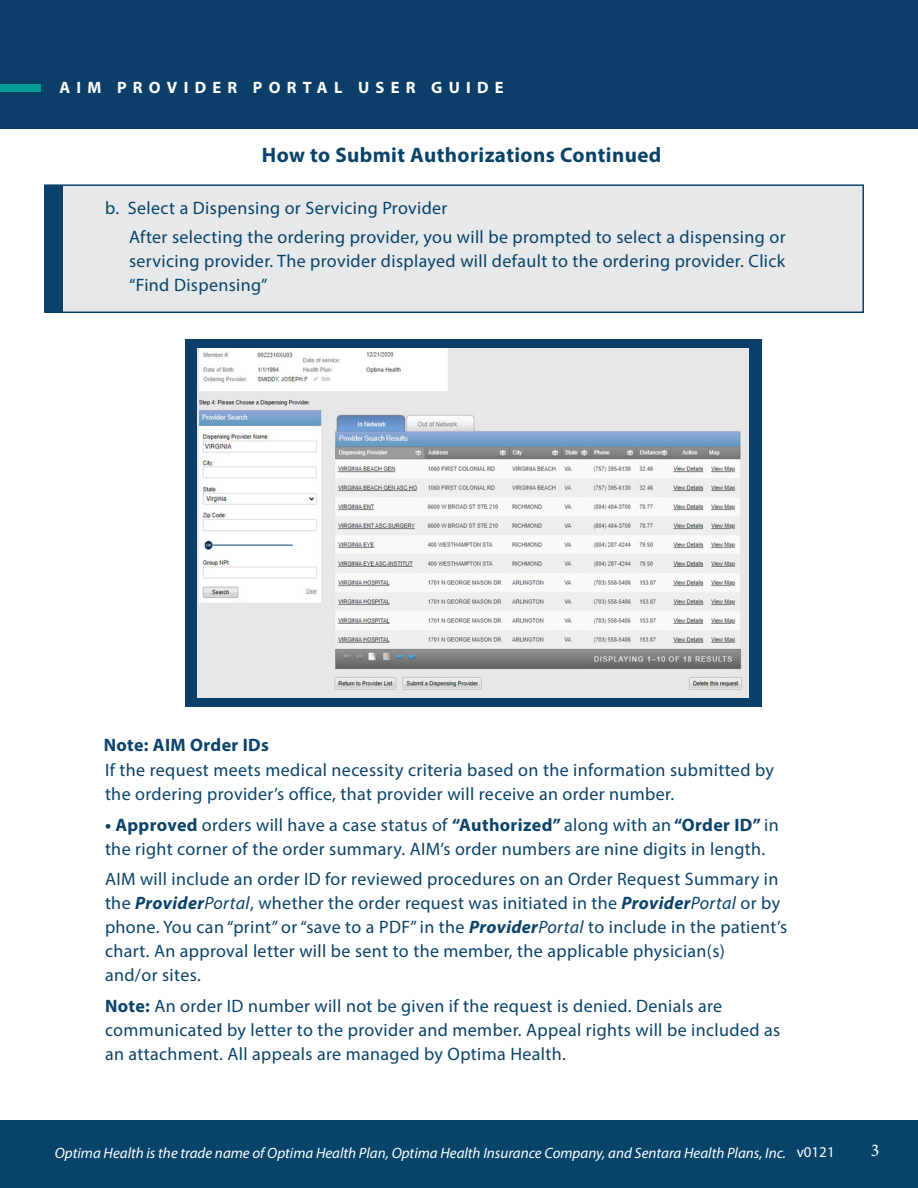
<style>
.page{position:relative;width:918px;height:1188px;background:#fff}
.page>*{position:absolute;margin:0;border:0;box-sizing:border-box;transform-origin:0 0}
.Paragraph_Style_1{font:700 21px "Myriad Pro";letter-spacing:.02em;color:#09436a}
.Paragraph_Style_1-2{font:18px/24px "Myriad Pro";letter-spacing:.02em;color:#09436a}
.Paragraph_Style_1-3{font:700 18px "Myriad Pro";letter-spacing:.02em;color:#09436a}
.t1{font:18px "Minion Pro";color:#fff}
.t2{font:700 16.5px "Myriad Pro";letter-spacing:.38em;color:#fff}
.t3{font:italic 15px "Myriad Pro";color:#fff}
.t4{font:15px "Myriad Pro";color:#fff}
.s1{font-weight:700}
.s2{font-weight:700;font-style:italic}
.s3{font-style:italic}
</style>
<div class="page">
<div style="left:44px;top:184px;width:820px;height:129px;background:#e7e8e9;border:2px solid #0b426a"></div>
<div style="left:45px;top:185px;width:18px;height:127px;background:#0c416a"></div>
<div style="left:0;top:0;width:918px;height:129px;background:#0b3f69"></div>
<div style="left:0;top:84px;width:40px;height:8px;background:#009c96"></div>
<div style="left:0;top:1120px;width:918px;height:68px;background:#08446a"></div>
<div style="left:185px;top:339px;width:576px;height:367px;background:#0b3f69"></div>
<img style="left:197px;top:349px;width:551px;height:348px">
<p class="t2" style="left:60px;top:77px;width:446px">AIM PROVIDER PORTAL USER GUIDE</p>
<p class="Paragraph_Style_1" style="left:262px;top:141px;width:401px">How to Submit Authorizations Continued</p>
<p class="Paragraph_Style_1-2" style="left:105px;top:196px;width:344px">b. Select a Dispensing or Servicing Provider</p>
<p class="Paragraph_Style_1-2" style="left:129px;top:225px;width:658px;text-align:justify">After selecting the ordering provider, you will be prompted to select a dispensing or servicing provider. The provider displayed will default to the ordering provider. Click “Find Dispensing”</p>
<p class="Paragraph_Style_1-3" style="left:104px;top:734px;width:167px">Note: AIM Order IDs</p>
<p class="Paragraph_Style_1-2" style="left:105px;top:757px;width:670px">If the request meets medical necessity criteria based on the information submitted by the ordering provider’s office, that provider will receive an order number.</p>
<p class="Paragraph_Style_1-2" style="left:105px;top:812px;width:675px"><span class="s1">• Approved</span> orders will have a case status of <span class="s1">“Authorized”</span> along with an <span class="s1">“Order ID”</span> in the right corner of the order summary. AIM’s order numbers are nine digits in length.</p>
<p class="Paragraph_Style_1-2" style="left:105px;top:867px;width:684px">AIM will include an order ID for reviewed procedures on an Order Request Summary in the <span class="s2">Provider</span><span class="s3">Portal</span>, whether the order request was initiated in the <span class="s2">Provider</span><span class="s3">Portal</span> or by phone. You can “print” or “save to a PDF” in the <span class="s2">Provider</span><span class="s3">Portal</span> to include in the patient’s chart. An approval letter will be sent to the member, the applicable physician(s)<br>and/or sites.</p>
<p class="Paragraph_Style_1-2" style="left:105px;top:994px;width:677px"><span class="s1">Note:</span> An order ID number will not be given if the request is denied. Denials are communicated by letter to the provider and member. Appeal rights will be included as an attachment. All appeals are managed by Optima Health.</p>
<p class="t3" style="left:55px;top:1144px;width:733px">Optima Health is the trade name of Optima Health Plan, Optima Health Insurance Company, and Sentara Health Plans, Inc.</p>
<p class="t4" style="left:797px;top:1142px;width:39px">v0121</p>
<p class="t1" style="left:871px;top:1138px;width:10px">3</p>
</div>
